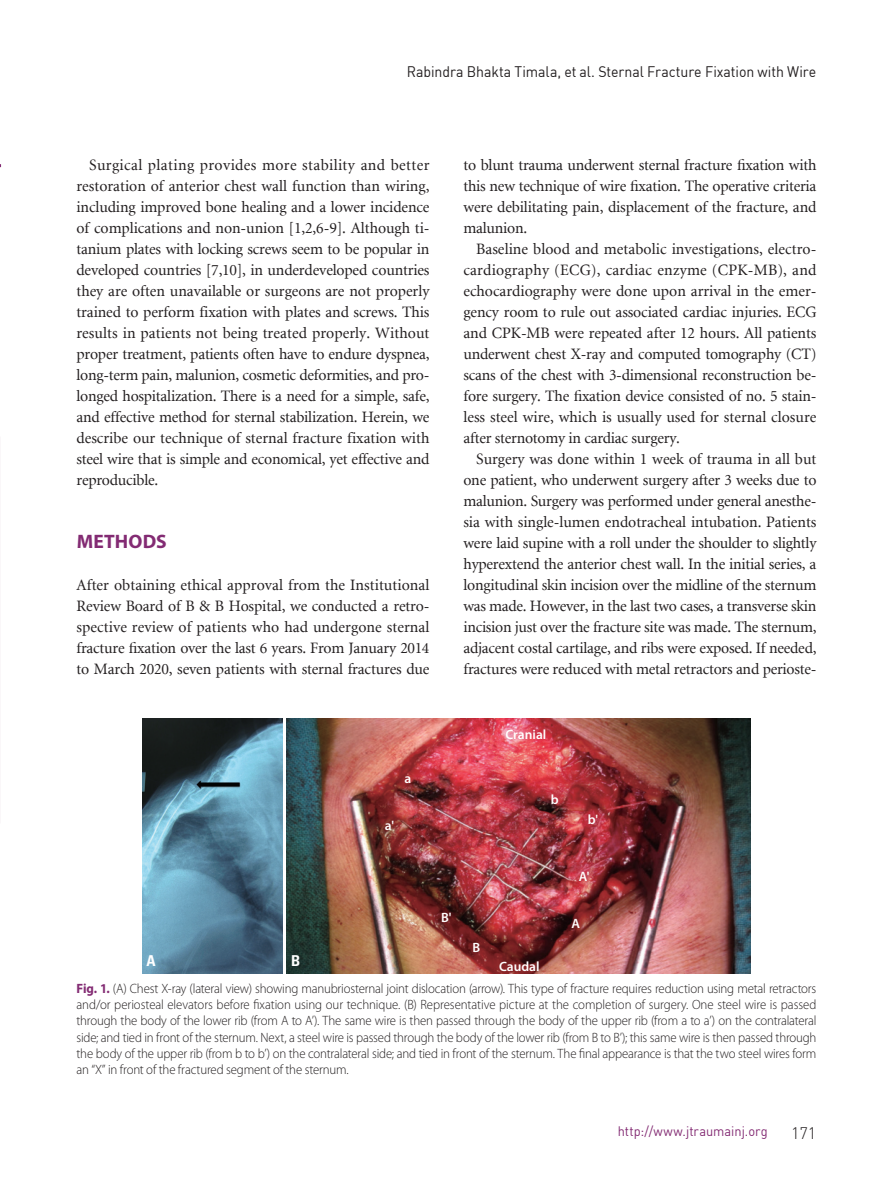
<style>
.page{position:relative;width:893px;height:1191px;background:#fff}
.page>*{position:absolute;margin:0;border:0;box-sizing:border-box;transform-origin:0 0}
.t1{font:700 19.5px "Myriad Pro";letter-spacing:.01em;color:#832b73}
.t2{font:300 16.5px "DIN Pro";color:#231f20}
.t3{font:15.75px/21px "Minion LT";letter-spacing:-.015em;color:#231f20;text-align:justify}
.t4{font:15px "DIN";letter-spacing:-.005em;color:#231f20;scale:.94 1}
.t5{font:700 condensed 15px "Univers LT Std";color:#fff}
.t6{font:300 13.5px/16.2px "Myriad Pro";letter-spacing:-.015em;color:#231f20;text-align:justify;scale:.95 1}
.t7{font:13.5px "DIN";color:#832b73;scale:.95 1}
.t8{font:600 13.5px "Myriad Pro";color:#fff}
.s1{font-weight:700;color:#832b73}
</style>
<div class="page">
<img style="left:142px;top:718px;width:140px;height:255px">
<img style="left:287px;top:718px;width:464px;height:255px">
<p class="t4" style="left:407px;top:62px;width:437px">Rabindra Bhakta Timala, et al. Sternal Fracture Fixation with Wire</p>
<p class="t3" style="left:76px;top:155px;width:355px;text-indent:13px">Surgical plating provides more stability and better restoration of anterior chest wall function than wiring, including improved bone healing and a lower incidence of complications and non-union [1,2,6-9]. Although ti&shy;tanium plates with locking screws seem to be popular in developed countries [7,10], in underdeveloped countries they are often unavailable or surgeons are not properly trained to perform fixation with plates and screws. This results in patients not being treated properly. Without proper treatment, patients often have to endure dyspnea, long-term pain, malunion, cosmetic deformities, and pro&shy;longed hospitalization. There is a need for a simple, safe, and effective method for sternal stabilization. Herein, we describe our technique of sternal fracture fixation with steel wire that is simple and economical, yet effective and reproducible.</p>
<p class="t1" style="left:77px;top:528px;width:92px">METHODS</p>
<p class="t3" style="left:76px;top:575px;width:355px">After obtaining ethical approval from the Institutional Review Board of B &amp; B Hospital, we conducted a retro&shy;spective review of patients who had undergone sternal fracture fixation over the last 6 years. From January 2014 to March 2020, seven patients with sternal fractures due</p>
<p class="t3" style="left:463px;top:155px;width:355px">to blunt trauma underwent sternal fracture fixation with this new technique of wire fixation. The operative criteria were debilitating pain, displacement of the fracture, and malunion.</p>
<p class="t3" style="left:463px;top:239px;width:355px;text-indent:13px">Baseline blood and metabolic investigations, electro&shy;cardiography (ECG), cardiac enzyme (CPK-MB), and echocardiography were done upon arrival in the emer&shy;gency room to rule out associated cardiac injuries. ECG and CPK-MB were repeated after 12 hours. All patients underwent chest X-ray and computed tomography (CT) scans of the chest with 3-dimensional reconstruction be&shy;fore surgery. The fixation device consisted of no. 5 stain&shy;less steel wire, which is usually used for sternal closure after sternotomy in cardiac surgery.</p>
<p class="t3" style="left:463px;top:448px;width:355px;text-indent:13px">Surgery was done within 1 week of trauma in all but one patient, who underwent surgery after 3 weeks due to malunion. Surgery was performed under general anesthe&shy;sia with single-lumen endotracheal intubation. Patients were laid supine with a roll under the shoulder to slightly hyperextend the anterior chest wall. In the initial series, a longitudinal skin incision over the midline of the sternum was made. However, in the last two cases, a transverse skin incision just over the fracture site was made. The sternum, adjacent costal cartilage, and ribs were exposed. If needed, fractures were reduced with metal retractors and perioste-</p>
<p class="t5" style="left:146px;top:951px;width:11px">A</p>
<p class="t5" style="left:291px;top:951px;width:11px">b</p>
<p class="t8" style="left:404px;top:769px;width:8px">a</p>
<p class="t8" style="left:385px;top:817px;width:11px">a'</p>
<p class="t8" style="left:441px;top:909px;width:12px">B'</p>
<p class="t8" style="left:505px;top:726px;width:42px">Cranial</p>
<p class="t8" style="left:472px;top:939px;width:9px">B</p>
<p class="t8" style="left:551px;top:790px;width:9px">b</p>
<p class="t8" style="left:588px;top:810px;width:12px">b'</p>
<p class="t8" style="left:499px;top:957px;width:42px">Caudal</p>
<p class="t8" style="left:579px;top:867px;width:12px">A'</p>
<p class="t8" style="left:571px;top:914px;width:10px">A</p>
<p class="t6" style="left:77px;top:980px;width:780px"><span class="s1">Fig. 1.</span> (A) Chest X-ray (lateral view) showing manubriosternal joint dislocation (arrow). This type of fracture requires reduction using metal retractors and/or periosteal elevators before fixation using our technique. (B) Representative picture at the completion of surgery. One steel wire is passed through the body of the lower rib (from A to A’). The same wire is then passed through the body of the upper rib (from a to a’) on the contralateral side; and tied in front of the sternum. Next, a steel wire is passed through the body of the lower rib (from B to B’); this same wire is then passed through the body of the upper rib (from b to b’) on the contralateral side; and tied in front of the sternum. The final appearance is that the two steel wires form an “X” in front of the fractured segment of the sternum.</p>
<p class="t7" style="left:618px;top:1123px;width:159px">http://www.jtraumainj.org</p>
<p class="t2" style="left:791px;top:1121px;width:27px">171</p>
</div>
